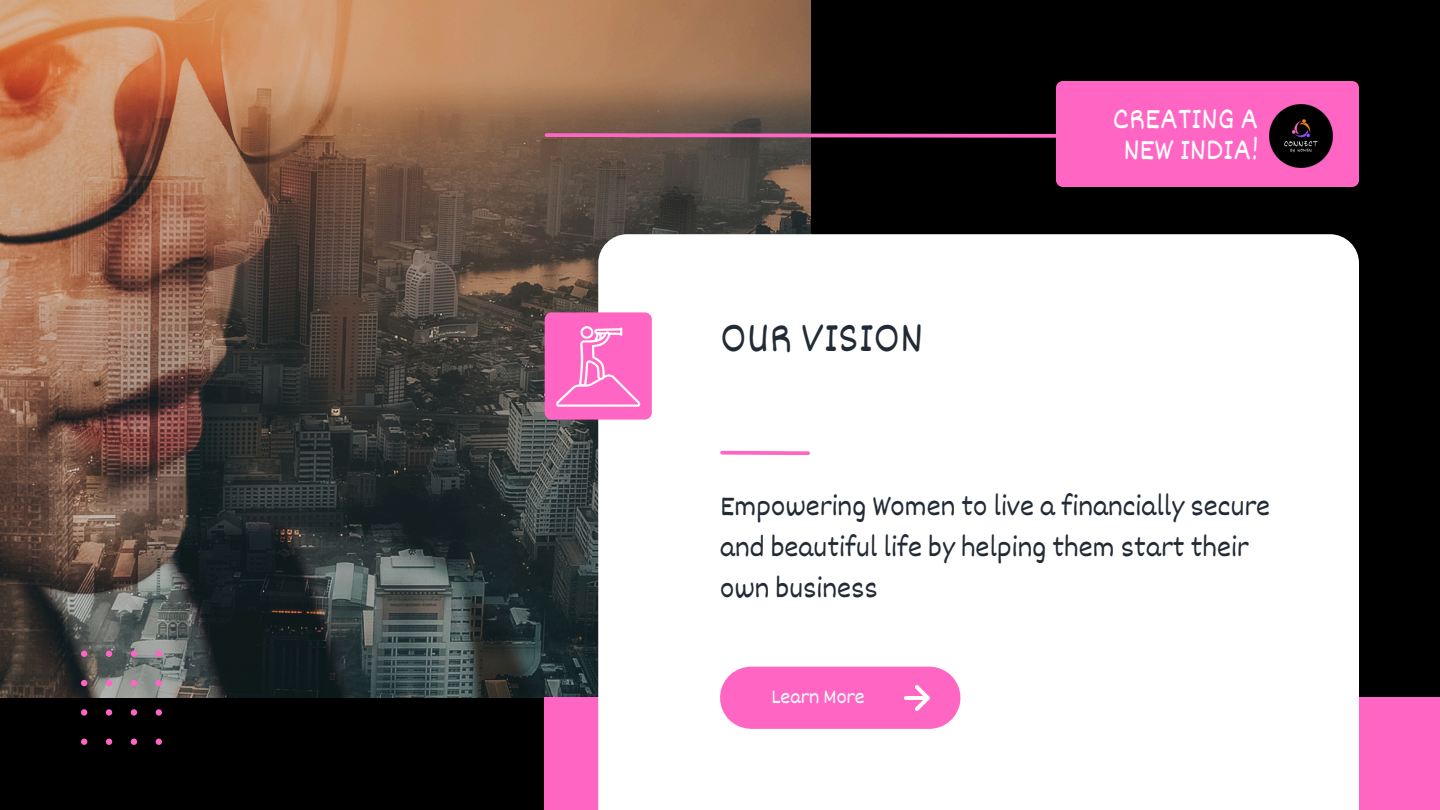
<style>
.page{position:relative;width:1440px;height:810px;background:#000}
.page>*{position:absolute;margin:0;border:0;box-sizing:border-box;transform-origin:0 0}
.t1{font:44px "Dekko";color:#222a35}
.t2{font:31px/30.8px "Dekko";color:#fff;text-align:center}
.t3{font:30px/41.2px "Dekko";color:#222a35}
.t4{font:21px "Dekko";color:#fff}
</style>
<div class="page">
<img style="left:0;top:0;width:810px;height:698px">
<svg style="left:543px;top:131px;width:513px;height:9px"></svg>
<div style="left:545px;top:698px;width:895px;height:112px;background:#ff66c4"></div>
<div style="left:598px;top:234px;width:761px;height:576px;background:#fff"></div>
<div style="left:545px;top:312px;width:107px;height:108px;background:#ff66c4;border-radius:7px"></div>
<div style="left:751px;top:667px;width:178px;height:62px;background:#ff66c4"></div>
<svg style="left:904px;top:685px;width:26px;height:26px"></svg>
<svg style="left:81px;top:651px;width:81px;height:94px"></svg>
<svg style="left:718px;top:449px;width:94px;height:8px"></svg>
<div style="left:1056px;top:81px;width:303px;height:106px;background:#ff66c4;border-radius:7px"></div>
<img style="left:1269px;top:104px;width:64px;height:64px">
<svg style="left:556px;top:326px;width:84px;height:81px"></svg>
<h1 class="t1" style="left:720px;top:310px;width:205px">OUR VISION</h1>
<h3 class="t2" style="left:1113px;top:102px;width:147px">CREATING A<br>NEW INDIA!</h3>
<p class="t3" style="left:720px;top:484px;width:552px">Empowering Women to live a financially secure and beautiful life by helping them start their own business</p>
<h2 class="t4" style="left:771px;top:684px;width:95px">Learn More</h2>
</div>
